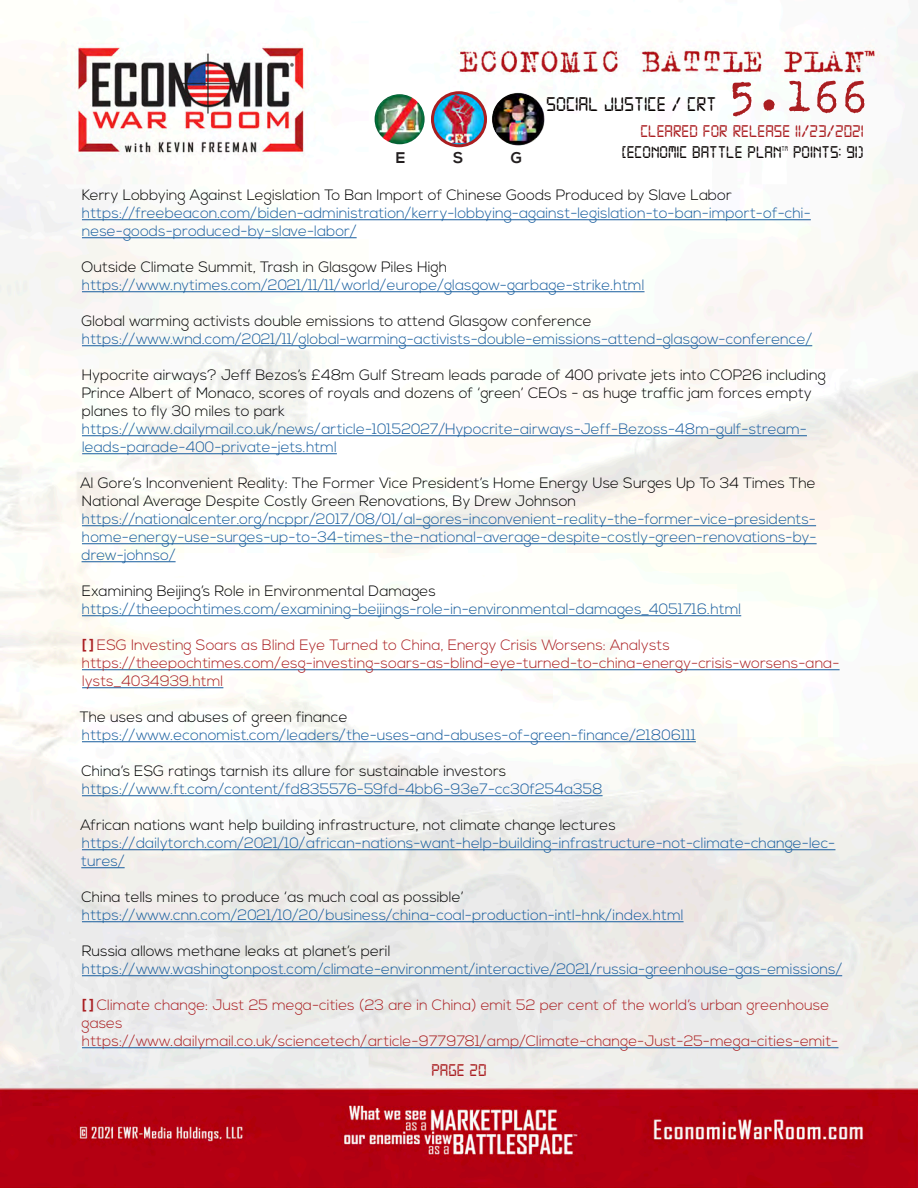
<style>
.page{position:relative;width:918px;height:1188px;background:#fff}
.page>*{position:absolute;margin:0;border:0;box-sizing:border-box;transform-origin:0 0}
.t1{font:51px "Trixie";color:#aa1e21}
.t2{font:21px "Digital 7";color:#080302}
.t3{font:18px "Digital 7";color:#aa1e21}
.t4{font:18px "Digital 7";color:#080302}
.t5{font:700 15.45px "Nexa";color:#231f20}
.t6{font:300 15px/18px "Nexa";color:#175d9e}
.t7{font:300 15px/18px "Nexa";color:#000}
.t8{font:300 15px/18px "Nexa";color:#aa1e21}
.t9{font:7.05px "Digital 7";color:#080302}
.s1{font-weight:700;font-size:14.25px}
</style>
<div class="page">
<img style="left:0;top:5px;width:918px;height:1183px">
<img style="left:373px;top:93px;width:53px;height:53px;border-radius:27px">
<div style="left:372px;top:91px;width:56px;height:56px;border:3px solid #fff;border-radius:50%"></div>
<img style="left:432px;top:93px;width:54px;height:53px;border-radius:27px">
<div style="left:431px;top:91px;width:56px;height:56px;border:3px solid #aa1e21;border-radius:50%"></div>
<img style="left:492px;top:93px;width:53px;height:53px;border-radius:27px">
<hr style="left:82px;top:219px;width:729px;height:1px;background:#175d9e">
<hr style="left:82px;top:237px;width:275px;height:1px;background:#175d9e">
<hr style="left:82px;top:291px;width:563px;height:1px;background:#175d9e">
<hr style="left:82px;top:345px;width:730px;height:1px;background:#175d9e">
<hr style="left:82px;top:435px;width:725px;height:1px;background:#175d9e">
<hr style="left:82px;top:453px;width:255px;height:1px;background:#175d9e">
<hr style="left:82px;top:525px;width:734px;height:1px;background:#175d9e">
<hr style="left:82px;top:543px;width:735px;height:1px;background:#175d9e">
<hr style="left:82px;top:561px;width:94px;height:1px;background:#175d9e">
<hr style="left:82px;top:615px;width:659px;height:1px;background:#175d9e">
<hr style="left:82px;top:669px;width:758px;height:1px;background:#175d9e">
<hr style="left:82px;top:687px;width:141px;height:1px;background:#175d9e">
<hr style="left:82px;top:741px;width:614px;height:1px;background:#175d9e">
<hr style="left:82px;top:795px;width:521px;height:1px;background:#175d9e">
<hr style="left:82px;top:849px;width:753px;height:1px;background:#175d9e">
<hr style="left:81px;top:867px;width:44px;height:1px;background:#175d9e">
<hr style="left:82px;top:921px;width:602px;height:1px;background:#175d9e">
<hr style="left:82px;top:975px;width:760px;height:1px;background:#175d9e">
<hr style="left:82px;top:1047px;width:756px;height:1px;background:#175d9e">
<h1 class="t1" style="left:728px;top:62px;width:142px">5.166</h1>
<p class="t3" style="left:640px;top:123px;width:225px">CLEARED FOR RELEASE 11/23/2021</p>
<p class="t4" style="left:622px;top:145px;width:161px">[ECONOMIC BATTLE PLAN</p>
<p class="t9" style="left:782px;top:146px;width:8px">TM</p>
<p class="t4" style="left:793px;top:145px;width:72px">POINTS: 91)</p>
<h2 class="t2" style="left:546px;top:95px;width:172px">SOCIAL JUSTICE / CRT</h2>
<p class="t5" style="left:396px;top:149px;width:11px">E</p>
<p class="t5" style="left:453px;top:149px;width:12px">S</p>
<p class="t5" style="left:511px;top:149px;width:13px">G</p>
<p class="t7" style="left:82px;top:187px;width:652px">Kerry Lobbying Against Legislation To Ban Import of Chinese Goods Produced by Slave Labor</p>
<p class="t6" style="left:82px;top:205px;width:730px">https://freebeacon.com/biden-administration/kerry-lobbying-against-legislation-to-ban-import-of-chi&shy;nese-goods-produced-by-slave-labor/</p>
<p class="t7" style="left:81px;top:259px;width:367px">Outside Climate Summit, Trash in Glasgow Piles High</p>
<p class="t6" style="left:82px;top:277px;width:564px">https://www.nytimes.com/2021/11/11/world/europe/glasgow-garbage-strike.html</p>
<p class="t7" style="left:81px;top:313px;width:512px">Global warming activists double emissions to attend Glasgow conference</p>
<p class="t6" style="left:82px;top:331px;width:732px">https://www.wnd.com/2021/11/global-warming-activists-double-emissions-attend-glasgow-conference/</p>
<p class="t7" style="left:82px;top:367px;width:745px">Hypocrite airways? Jeff Bezos’s £48m Gulf Stream leads parade of 400 private jets into COP26 including<br>Prince Albert of Monaco, scores of royals and dozens of ‘green’ CEOs - as huge traffic jam forces empty planes to fly 30 miles to park</p>
<p class="t6" style="left:82px;top:421px;width:726px">https://www.dailymail.co.uk/news/article-10152027/Hypocrite-airways-Jeff-Bezoss-48m-gulf-stream&shy;leads-parade-400-private-jets.html</p>
<p class="t7" style="left:81px;top:475px;width:737px">Al Gore’s Inconvenient Reality: The Former Vice President’s Home Energy Use Surges Up To 34 Times The<br>National Average Despite Costly Green Renovations, By Drew Johnson</p>
<p class="t6" style="left:82px;top:511px;width:737px;text-align:justify">https://nationalcenter.org/ncppr/2017/08/01/al-gores-inconvenient-reality-the-former-vice-presidents&shy;home-energy-use-surges-up-to-34-times-the-national-average-despite-costly-green-renovations-by&shy;drew-johnso/</p>
<p class="t7" style="left:82px;top:583px;width:356px">Examining Beijing’s Role in Environmental Damages</p>
<p class="t6" style="left:82px;top:601px;width:661px">https://theepochtimes.com/examining-beijings-role-in-environmental-damages_4051716.html</p>
<p class="t8" style="left:82px;top:637px;width:589px"><span class="s1">[ ]</span> ESG Investing Soars as Blind Eye Turned to China, Energy Crisis Worsens: Analysts</p>
<p class="t8" style="left:82px;top:655px;width:759px">https://theepochtimes.com/esg-investing-soars-as-blind-eye-turned-to-china-energy-crisis-worsens-ana&shy;lysts_4034939.html</p>
<p class="t7" style="left:80px;top:709px;width:269px">The uses and abuses of green finance</p>
<p class="t6" style="left:82px;top:727px;width:615px">https://www.economist.com/leaders/the-uses-and-abuses-of-green-finance/21806111</p>
<p class="t7" style="left:81px;top:763px;width:427px">China’s ESG ratings tarnish its allure for sustainable investors</p>
<p class="t6" style="left:82px;top:781px;width:522px">https://www.ft.com/content/fd835576-59fd-4bb6-93e7-cc30f254a358</p>
<p class="t7" style="left:81px;top:817px;width:537px">African nations want help building infrastructure, not climate change lectures</p>
<p class="t6" style="left:81px;top:835px;width:756px">https://dailytorch.com/2021/10/african-nations-want-help-building-infrastructure-not-climate-change-lec&shy;tures/</p>
<p class="t7" style="left:81px;top:889px;width:384px">China tells mines to produce ‘as much coal as possible’</p>
<p class="t6" style="left:82px;top:907px;width:603px">https://www.cnn.com/2021/10/20/business/china-coal-production-intl-hnk/index.html</p>
<p class="t7" style="left:82px;top:943px;width:310px">Russia allows methane leaks at planet’s peril</p>
<p class="t6" style="left:82px;top:961px;width:762px">https://www.washingtonpost.com/climate-environment/interactive/2021/russia-greenhouse-gas-emissions/</p>
<p class="t8" style="left:82px;top:997px;width:749px"><span class="s1">[ ]</span> Climate change: Just 25 mega-cities (23 are in China) emit 52 per cent of the world’s urban greenhouse gases</p>
<p class="t8" style="left:82px;top:1033px;width:758px">https://www.dailymail.co.uk/sciencetech/article-9779781/amp/Climate-change-Just-25-mega-cities-emit-</p>
<p class="t3" style="left:431px;top:1062px;width:57px">PAGE 20</p>
</div>
